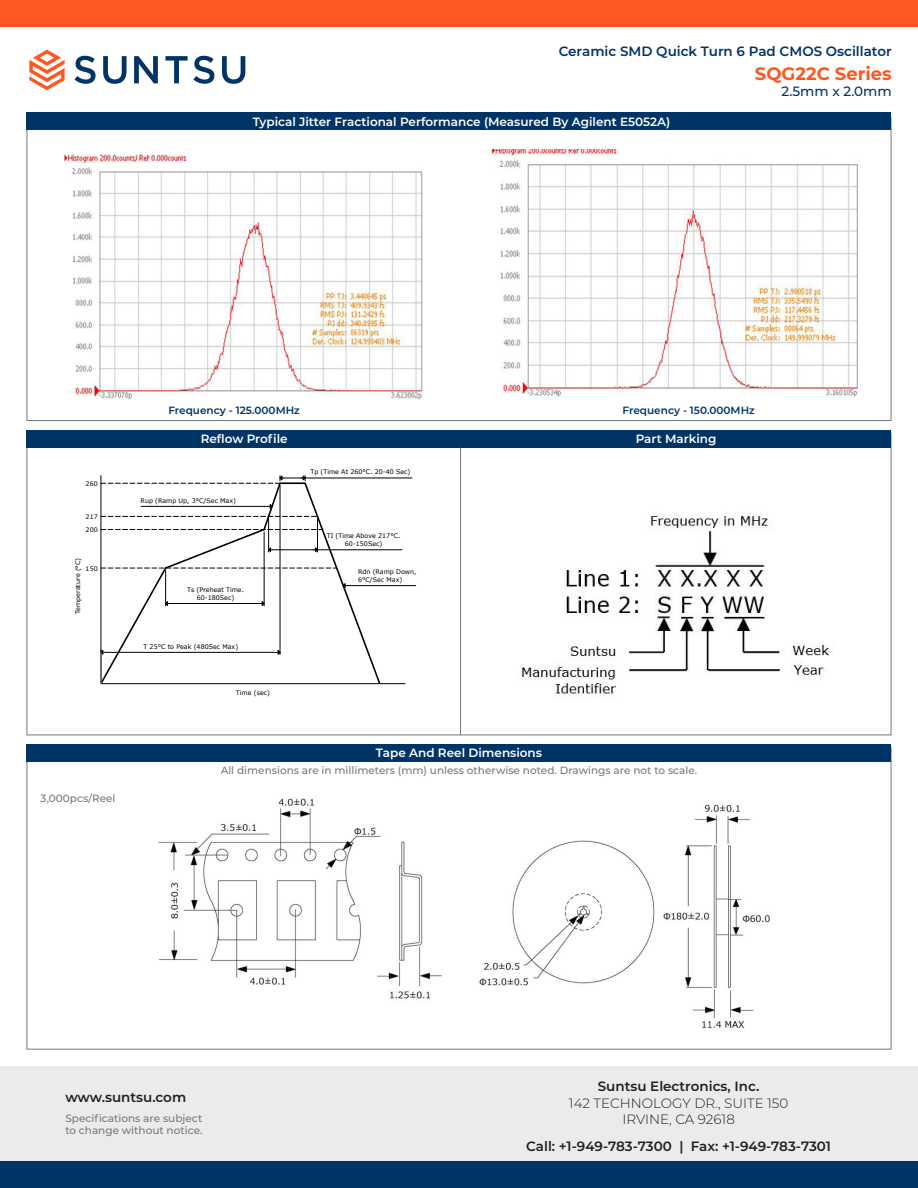
<style>
.page{position:relative;width:918px;height:1188px;background:#fff}
.page>*{position:absolute;margin:0;border:0;box-sizing:border-box;transform-origin:0 0}
.t1{font:700 18px "Montserrat";color:#ff5722}
.t2{font:600 13.5px "Montserrat";color:#231f20}
.t3{font:300 13.5px/16.2px "Montserrat";color:#231f20;text-align:center}
.t4{font:600 13.5px "Montserrat";color:#036}
.t5{font:500 13.5px "Montserrat Alternates";color:#036}
.t6{font:600 12px "Montserrat";color:#fff}
.t7{font:500 10.5px/12.6px "Montserrat";color:#787878}
.t8{font:600 10.5px "Montserrat";color:#036}
.t9{font:6.3px/7.9px "Verdana";color:#000;text-align:center}
</style>
<div class="page">
<div style="left:0;top:1066px;width:918px;height:122px;background:#ebebeb"></div>
<svg style="left:74px;top:56px;width:22px;height:28px"></svg>
<svg style="left:103px;top:56px;width:24px;height:28px"></svg>
<svg style="left:134px;top:56px;width:24px;height:27px"></svg>
<svg style="left:222px;top:56px;width:23px;height:28px"></svg>
<svg style="left:29px;top:50px;width:36px;height:40px"></svg>
<svg style="left:165px;top:56px;width:49px;height:28px"></svg>
<div style="left:0;top:0;width:918px;height:27px;background:#ff5722"></div>
<div style="left:0;top:1161px;width:918px;height:27px;background:#036"></div>
<div style="left:27px;top:113px;width:864px;height:17px;background:#036"></div>
<img style="left:64px;top:154px;width:358px;height:245px">
<img style="left:491px;top:149px;width:367px;height:248px">
<div style="left:27px;top:430px;width:864px;height:18px;background:#036"></div>
<svg style="left:164px;top:483px;width:218px;height:83px"></svg>
<svg style="left:102px;top:516px;width:214px;height:1px"></svg>
<svg style="left:102px;top:529px;width:220px;height:1px"></svg>
<hr style="left:303px;top:478px;width:109px;height:1px;background:#000">
<svg style="left:102px;top:476px;width:204px;height:8px"></svg>
<hr style="left:268px;top:519px;width:1px;height:33px;background:#000">
<hr style="left:317px;top:519px;width:1px;height:33px;background:#000">
<hr style="left:272px;top:550px;width:44px;height:1px;background:#000">
<hr style="left:316px;top:550px;width:86px;height:1px;background:#000">
<svg style="left:268px;top:547px;width:4px;height:5px"></svg>
<svg style="left:314px;top:547px;width:3px;height:5px"></svg>
<hr style="left:264px;top:532px;width:1px;height:74px;background:#000">
<hr style="left:280px;top:486px;width:1px;height:169px;background:#000">
<hr style="left:141px;top:506px;width:127px;height:1px;background:#000">
<svg style="left:268px;top:504px;width:4px;height:5px"></svg>
<hr style="left:347px;top:585px;width:69px;height:1px;background:#000">
<hr style="left:101px;top:683px;width:304px;height:1px;background:#000">
<svg style="left:100px;top:566px;width:301px;height:119px"></svg>
<hr style="left:101px;top:476px;width:1px;height:208px;background:#000">
<img style="left:521px;top:513px;width:309px;height:183px">
<hr style="left:460px;top:448px;width:1px;height:287px;background:#787878">
<div style="left:27px;top:744px;width:864px;height:18px;background:#036"></div>
<img style="left:158px;top:798px;width:612px;height:230px">
<h2 class="t4" style="left:559px;top:42px;width:335px">Ceramic SMD Quick Turn 6 Pad CMOS Oscillator</h2>
<h2 class="t5" style="left:782px;top:82px;width:112px">2.5mm x 2.0mm</h2>
<h1 class="t1" style="left:755px;top:60px;width:138px">SQG22C Series</h1>
<p class="t6" style="left:253px;top:113px;width:419px">Typical Jitter Fractional Performance (Measured By Agilent E5052A)</p>
<p class="t8" style="left:168px;top:403px;width:133px">Frequency - 125.000MHz</p>
<p class="t8" style="left:622px;top:403px;width:134px">Frequency - 150.000MHz</p>
<p class="t6" style="left:201px;top:430px;width:89px">Reflow Profile</p>
<p class="t6" style="left:636px;top:430px;width:82px">Part Marking</p>
<p class="t9" style="left:86px;top:479px;width:14px">260</p>
<p class="t9" style="left:86px;top:510px;width:14px;line-height:13.2px;text-align:left">217<br>200</p>
<p class="t9" style="left:86px;top:564px;width:14px">150</p>
<p class="t9" style="left:74px;top:614px;width:58px;rotate:-90deg">Temperature (°C)</p>
<p class="t7" style="left:41px;top:792px;width:76px">3,000pcs/Reel</p>
<p class="t9" style="left:141px;top:496px;width:97px">Rup (Ramp Up, 3°C/Sec Max)</p>
<p class="t9" style="left:187px;top:586px;width:58px">Ts (Preheat Time.<br>60-180Sec)</p>
<p class="t9" style="left:144px;top:642px;width:96px">T 25°C to Peak (480Sec Max)</p>
<p class="t9" style="left:236px;top:688px;width:36px">Time (sec)</p>
<p class="t9" style="left:311px;top:468px;width:101px">Tp (Time At 260°C. 20-40 Sec)</p>
<p class="t9" style="left:327px;top:532px;width:75px">TI (Time Above 217°C.<br>60-150Sec)</p>
<p class="t9" style="left:358px;top:568px;width:60px;text-align:left">Rdn (Ramp Down,<br>6°C/Sec Max)</p>
<p class="t6" style="left:376px;top:744px;width:168px">Tape And Reel Dimensions</p>
<p class="t7" style="left:221px;top:764px;width:478px">All dimensions are in millimeters (mm) unless otherwise noted. Drawings are not to scale.</p>
<h2 class="t2" style="left:65px;top:1088px;width:122px">www.suntsu.com</h2>
<h3 class="t7" style="left:65px;top:1111px;width:139px">Specifications are subject to change without notice.</h3>
<h2 class="t2" style="left:598px;top:1077px;width:163px">Suntsu Electronics, Inc.</h2>
<h2 class="t3" style="left:569px;top:1094px;width:221px">142 TECHNOLOGY DR., SUITE 150<br>IRVINE, CA 92618</h2>
<h2 class="t2" style="left:526px;top:1137px;width:306px">Call: +1-949-783-7300 | Fax: +1-949-783-7301</h2>
</div>
